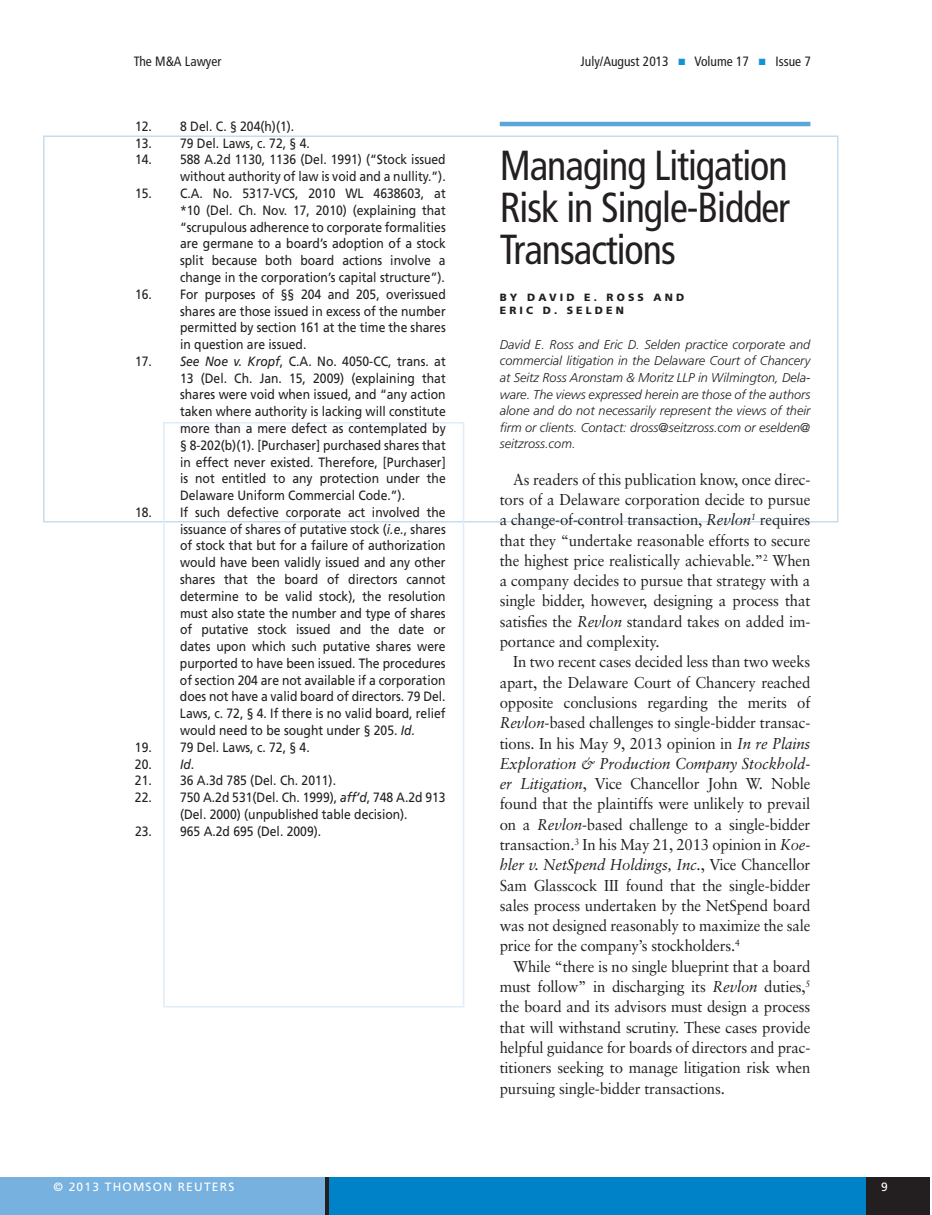
<style>
.page{position:relative;width:932px;height:1215px;background:#fff}
.page>*{position:absolute;margin:0;border:0;box-sizing:border-box;transform-origin:0 0}
.t1{font:condensed 42px/42px "Frutiger";letter-spacing:-.025em;color:#231f20;text-align:justify;scale:.95 1}
.t2{font:15.75px/20.2px "Sabon";letter-spacing:-.01em;color:#231f20;text-align:justify;scale:.95 1}
.t3{font:13.5px/16.8px "Frutiger";color:#231f20;text-align:justify;scale:.9 1}
.t4{font:condensed 13.5px "Frutiger";color:#231f20}
.t5{font:italic 300 12.75px/16.5px "Frutiger";color:#231f20;text-align:justify}
.t6{font:12px "Frutiger";letter-spacing:.1em;color:#fff}
.t7{font:900 10.5px "Frutiger";letter-spacing:.3em;color:#231f20}
.s1{font-style:italic}
.s2{color:#1592d1}
</style>
<div class="page">
<div style="left:271px;top:1178px;width:659px;height:37px;background:#0082c8"></div>
<div style="left:0;top:1178px;width:326px;height:37px;background:#76b1df"></div>
<hr style="left:325px;top:1178px;width:4px;height:37px;background:#231f20">
<div style="left:866px;top:1178px;width:64px;height:37px;background:#231f20"></div>
<div style="left:43px;top:136px;width:795px;height:387px;border:2px solid #c5dcf1"></div>
<div style="left:163px;top:422px;width:301px;height:585px;border:2px solid #e0ecf7"></div>
<hr style="left:500px;top:122px;width:310px;height:4px;background:#5ba6da">
<p class="t4" style="left:134px;top:53px;width:89px">The M&amp;A Lawyer</p>
<p class="t3" style="left:135px;top:118px;width:178px">12. 8 Del. C. § 204(h)(1).</p>
<p class="t3" style="left:135px;top:135px;width:196px">13. 79 Del. Laws, c. 72, § 4.</p>
<p class="t3" style="left:135px;top:151px;width:347px;text-align:right">14. 588 A.2d 1130, 1136 (Del. 1991) (“Stock issued without authority of law is void and a nullity.”).</p>
<p class="t3" style="left:180px;top:185px;width:297px;text-indent:-45px">15. C.A. No. 5317-VCS, 2010 WL 4638603, at *10 (Del. Ch. Nov. 17, 2010) (explaining that “scrupulous adherence to corporate formalities are germane to a board’s adoption of a stock split because both board actions involve a change in the corporation’s capital structure”).</p>
<p class="t3" style="left:180px;top:286px;width:297px;text-indent:-45px">16. For purposes of §§ 204 and 205, overissued shares are those issued in excess of the number permitted by section 161 at the time the shares in question are issued.</p>
<p class="t3" style="left:180px;top:353px;width:297px;text-indent:-45px">17. <span class="s1">See Noe v. Kropf</span>, C.A. N o. 4050-CC, trans. at 13 (Del. Ch. Jan. 15, 2009) (explaining that shares were void when issued, and “any action taken where authority is lacking will constitute more than a mere defect as contemplated by § 8-202(b)(1). [Purchaser] purchased shares that in effect never existed. Therefore, [Purchaser] is not entitled to any protection under the Delaware U niform Commercial Code.”).</p>
<p class="t3" style="left:180px;top:504px;width:297px;text-indent:-45px">18. If such defective corporate act involved the issuance of shares of putative stock (<span class="s1">i.e.</span>, shares of stock that but for a failure of authorization would have been validly issued and any other shares that the board of directors cannot determine to be valid stock), the resolution must also state the number and type of shares of putative stock issued and the date or dates upon which such putative shares were purported to have been issued. The procedures of section 204 are not available if a corporation does not have a valid board of directors. 79 Del.<br>Laws, c. 72, § 4. If there is no valid board, relief would need to be sought under § 205. <span class="s1">Id.</span></p>
<p class="t3" style="left:135px;top:739px;width:196px">19. 79 Del. Laws, c. 72, § 4.</p>
<p class="t3" style="left:135px;top:756px;width:67px">20. <span class="s1">Id</span>.</p>
<p class="t3" style="left:135px;top:772px;width:225px">21. 36 A.3d 785 (Del. Ch. 2011).</p>
<p class="t3" style="left:135px;top:789px;width:347px;text-align:center">22. 750 A.2d 531(Del. Ch. 1999), <span class="s1">aff’d</span>, 748 A.2d 913 (Del. 2000) (unpublished table decision).</p>
<p class="t3" style="left:135px;top:823px;width:208px">23. 965 A.2d 695 (Del. 2009).</p>
<p class="t4" style="left:580px;top:54px;width:232px">July/August 2013 <span class="s2">■</span> Volume 17 <span class="s2">■</span> Issue 7</p>
<h1 class="t1" style="left:500px;top:145px;width:307px">Managing Litigation Risk in Single-Bidder Transactions</h1>
<p class="t7" style="left:500px;top:291px;width:49px">BY DAVID</p>
<p class="t7" style="left:584px;top:291px;width:81px">E.RO SSAND</p>
<p class="t7" style="left:500px;top:304px;width:28px">ERIC</p>
<p class="t7" style="left:542px;top:304px;width:63px">D. SE LDEN</p>
<p class="t5" style="left:500px;top:336px;width:312px">David E. Ross and Eric D. Selden practice corporate and commercial litigation in the Delaware Court of Chancery at Seitz Ross Aronstam &amp; Moritz LLP in Wilmington, Dela&shy;ware. The views expressed herein are those of the authors alone and do not necessarily represent the views of their firm or clients. Contact: dross@seitzross.com or eselden@ seitzross.com.</p>
<p class="t2" style="left:499px;top:469px;width:328px;text-indent:14px">As readers of this publication know, once direc&shy;tors of a Delaware corporation decide to pursue a change-of-control transaction, <span class="s1">Revlon</span><sup>1</sup> requires that they “undertake reasonable efforts to secure the highest price realistically achievable.”<sup>2</sup> When a company decides to pursue that strategy with a single bidder, however, designing a process that satisfies the <span class="s1">Revlon</span> standard takes on added im&shy;portance and complexity.</p>
<p class="t2" style="left:499px;top:652px;width:328px;text-indent:13px">In two recent cases decided less than two weeks apart, the Delaware Court of Chancery reached opposite conclusions regarding the merits of <span class="s1">Revlon</span>-based challenges to single-bidder transac&shy;tions. In his May 9, 2013 opinion in <span class="s1">In re Plains Exploration &amp; Production Company Stockhold&shy;er Litigation</span>, Vice Chancellor John W. Noble found that the plaintiffs were unlikely to prevail on a <span class="s1">Revlon</span>-based challenge to a single-bidder transaction.<sup>3</sup> In his May 21, 2013 opinion in <span class="s1">Koe&shy;hler v. NetSpend Holdings, Inc.</span>, Vice Chancellor Sam Glasscock III found that the single-bidder sales process undertaken by the NetSpend board was not designed reasonably to maximize the sale price for the company’s stockholders.<sup>4</sup></p>
<p class="t2" style="left:499px;top:956px;width:328px;text-indent:13px">While “there is no single blueprint that a board must follow” in discharging its <span class="s1">Revlon</span> duties,<sup>5 </sup>the board and its advisors must design a process that will withstand scrutiny. These cases provide helpful guidance for boards of directors and prac&shy;titioners seeking to manage litigation risk when pursuing single-bidder transactions.</p>
<p class="t6" style="left:53px;top:1180px;width:182px">© 2013 thomson reuters</p>
<p class="t6" style="left:881px;top:1180px;width:8px">9</p>
</div>
